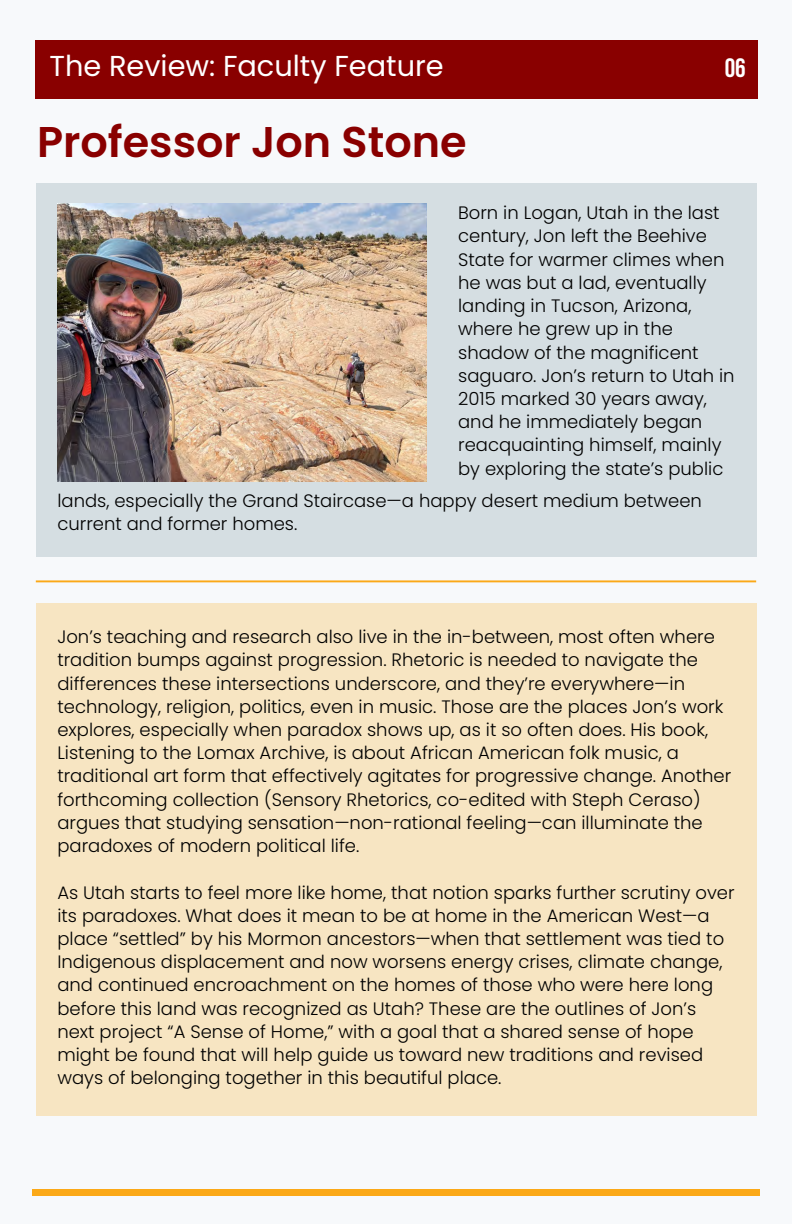
<style>
.page{position:relative;width:792px;height:1224px;background:#f7f9fb}
.page>*{position:absolute;margin:0;border:0;box-sizing:border-box;transform-origin:0 0}
.t1{font:600 43px "Poppins";color:#890000}
.t2{font:28.8px "Poppins";color:#fff}
.t3{font:700 26.6px "Bebas Neue";color:#fff}
.t4{font:300 18px/23.2px "Poppins";color:#000}
</style>
<div class="page">
<div style="left:36px;top:183px;width:720px;height:374px;background:#d5dee2"></div>
<div style="left:35px;top:40px;width:722px;height:58px;background:#890000"></div>
<hr style="left:36px;top:580px;width:720px;height:2px;background:#fba918">
<div style="left:32px;top:1189px;width:728px;height:7px;background:#fba918"></div>
<div style="left:36px;top:603px;width:720px;height:513px;background:#f7e5c2"></div>
<img style="left:57px;top:204px;width:370px;height:277px">
<h2 class="t2" style="left:50px;top:50px;width:396px">The Review: Faculty Feature</h2>
<h3 class="t3" style="left:725px;top:53px;width:23px">06</h3>
<h1 class="t1" style="left:37px;top:117px;width:431px">Professor Jon Stone</h1>
<p class="t4" style="left:458px;top:201px;width:278px">Born in Logan, Utah in the last century, Jon left the Beehive<br>State for warmer climes when he was but a lad, eventually landing in Tucson, Arizona, where he grew up in the shadow of the magnificent saguaro. Jon’s return to Utah in<br>2015 marked 30 years away, and he immediately began reacquainting himself, mainly by exploring the state’s public</p>
<p class="t4" style="left:57px;top:489px;width:646px">lands, especially the Grand Staircase—a happy desert medium between current and former homes.</p>
<p class="t4" style="left:57px;top:625px;width:675px">Jon’s teaching and research also live in the in-between, most often where tradition bumps against progression. Rhetoric is needed to navigate the differences these intersections underscore, and they’re everywhere—in technology, religion, politics, even in music. Those are the places Jon’s work explores, especially when paradox shows up, as it so often does. His book, Listening to the Lomax Archive, is about African American folk music, a traditional art form that effectively agitates for progressive change. Another forthcoming collection (Sensory Rhetorics, co-edited with Steph Ceraso) argues that studying sensation—non-rational feeling—can illuminate the paradoxes of modern political life.</p>
<p class="t4" style="left:57px;top:881px;width:679px">As Utah starts to feel more like home, that notion sparks further scrutiny over its paradoxes. What does it mean to be at home in the American West—a place “settled” by his Mormon ancestors—when that settlement was tied to Indigenous displacement and now worsens energy crises, climate change, and continued encroachment on the homes of those who were here long before this land was recognized as Utah? These are the outlines of Jon’s next project “A Sense of Home,” with a goal that a shared sense of hope might be found that will help guide us toward new traditions and revised ways of belonging together in this beautiful place.</p>
</div>
